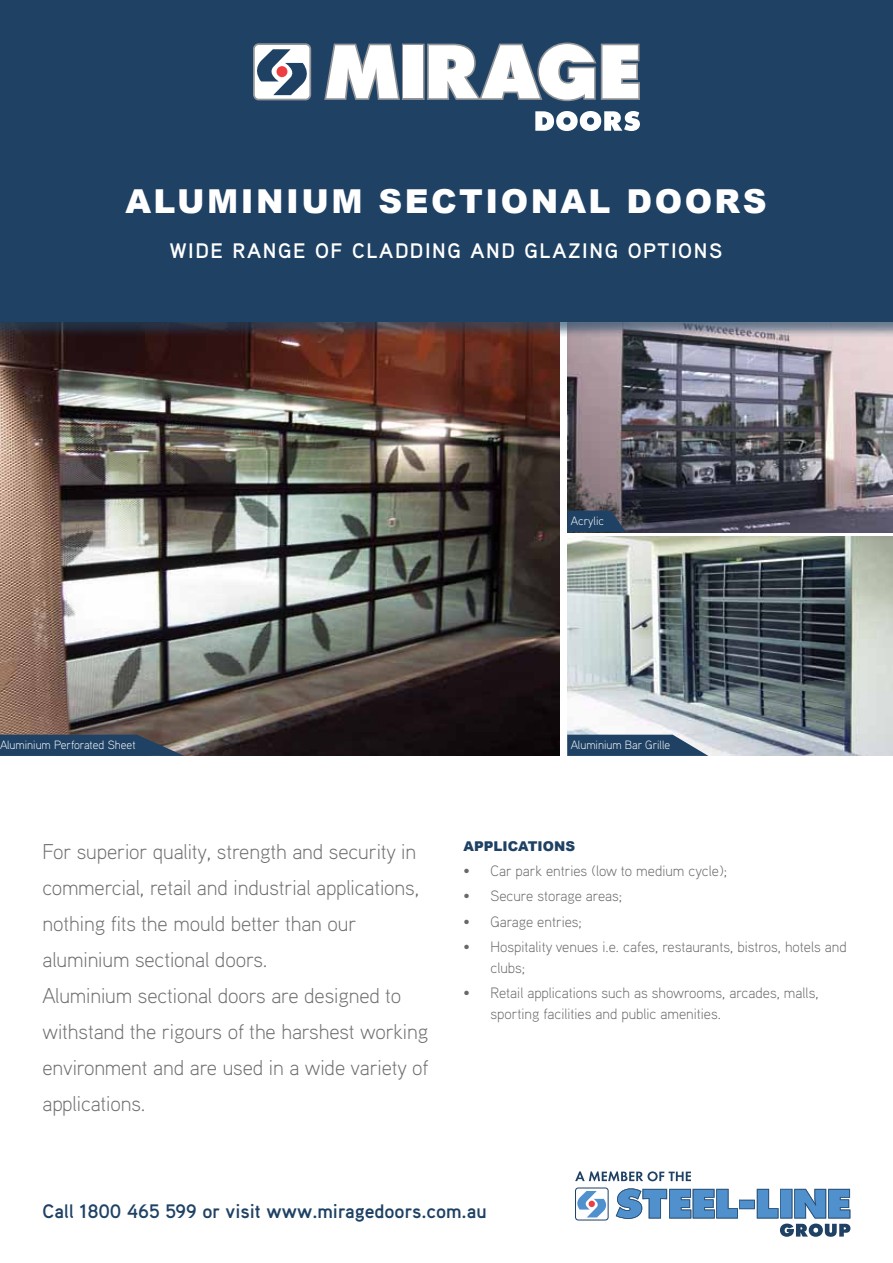
<style>
.page{position:relative;width:893px;height:1263px;background:#fff}
.page>*{position:absolute;margin:0;border:0;box-sizing:border-box;transform-origin:0 0}
.t1{font:900 33px "Arial";letter-spacing:.075em;color:#fff}
.t2{font:300 21.3px/36px "Aaux Pro";letter-spacing:-.005em;color:#6d6e71}
.t3{font:700 21px "Aaux Pro";letter-spacing:.075em;color:#fff}
.t4{font:700 19.5px "Aaux Pro";color:#1e4164}
.t5{font:300 15px/21px "Aaux Pro";color:#67686b}
.t6{font:900 13.5px "Arial";color:#1e4164}
.t7{font:300 12px "Aaux Pro";color:#fff}
</style>
<div class="page">
<img style="left:0;top:338px;width:560px;height:418px">
<img style="left:567px;top:338px;width:326px;height:194px">
<img style="left:567px;top:537px;width:326px;height:219px">
<div style="left:0;top:0;width:893px;height:338px;background:#214563;opacity:.63"></div>
<div style="left:0;top:0;width:893px;height:321px;background:#1e4164"></div>
<svg style="left:575px;top:1187px;width:34px;height:33px"></svg>
<svg style="left:616px;top:1188px;width:234px;height:49px"></svg>
<svg style="left:575px;top:1171px;width:116px;height:10px"></svg>
<svg style="left:253px;top:43px;width:59px;height:57px"></svg>
<svg style="left:535px;top:111px;width:105px;height:20px"></svg>
<svg style="left:324px;top:42px;width:316px;height:59px"></svg>
<svg style="left:567px;top:735px;width:141px;height:21px;background:#375675"></svg>
<svg style="left:567px;top:510px;width:59px;height:22px"></svg>
<svg style="left:0;top:735px;width:185px;height:21px;background:#2a4663"></svg>
<h1 class="t1" style="left:125px;top:177px;width:643px">ALUMINIUM SECTIONAL DOORS</h1>
<p class="t3" style="left:170px;top:237px;width:554px">WIDE RANGE OF CLADDING AND GLAZING OPTIONS</p>
<p class="t7" style="left:0;top:737px;width:137px">Aluminium Perforated Sheet</p>
<p class="t7" style="left:571px;top:513px;width:35px">Acrylic</p>
<p class="t7" style="left:571px;top:737px;width:101px">Aluminium Bar Grille</p>
<p class="t2" style="left:43px;top:832px;width:388px">For superior quality, strength and security in commercial, retail and industrial applications, nothing fits the mould better than our aluminium sectional doors.<br>Aluminium sectional doors are designed to withstand the rigours of the harshest working environment and are used in a wide variety of applications.</p>
<p class="t6" style="left:463px;top:836px;width:113px">APPLICATIONS</p>
<p class="t5" style="left:463px;top:860px;width:265px">• Car park entries (low to medium cycle);</p>
<p class="t5" style="left:463px;top:885px;width:160px">• Secure storage areas;</p>
<p class="t5" style="left:463px;top:910px;width:120px">• Garage entries;</p>
<p class="t5" style="left:490px;top:936px;width:358px;text-indent:-27px">• Hospitality venues i.e. cafes, restaurants, bistros, hotels and clubs;</p>
<p class="t5" style="left:490px;top:982px;width:329px;text-indent:-27px">• Retail applications such as showrooms, arcades, malls, sporting facilities and public amenities.</p>
<p class="t4" style="left:43px;top:1199px;width:446px">Call 1800 465 599 or visit www.miragedoors.com.au</p>
</div>
